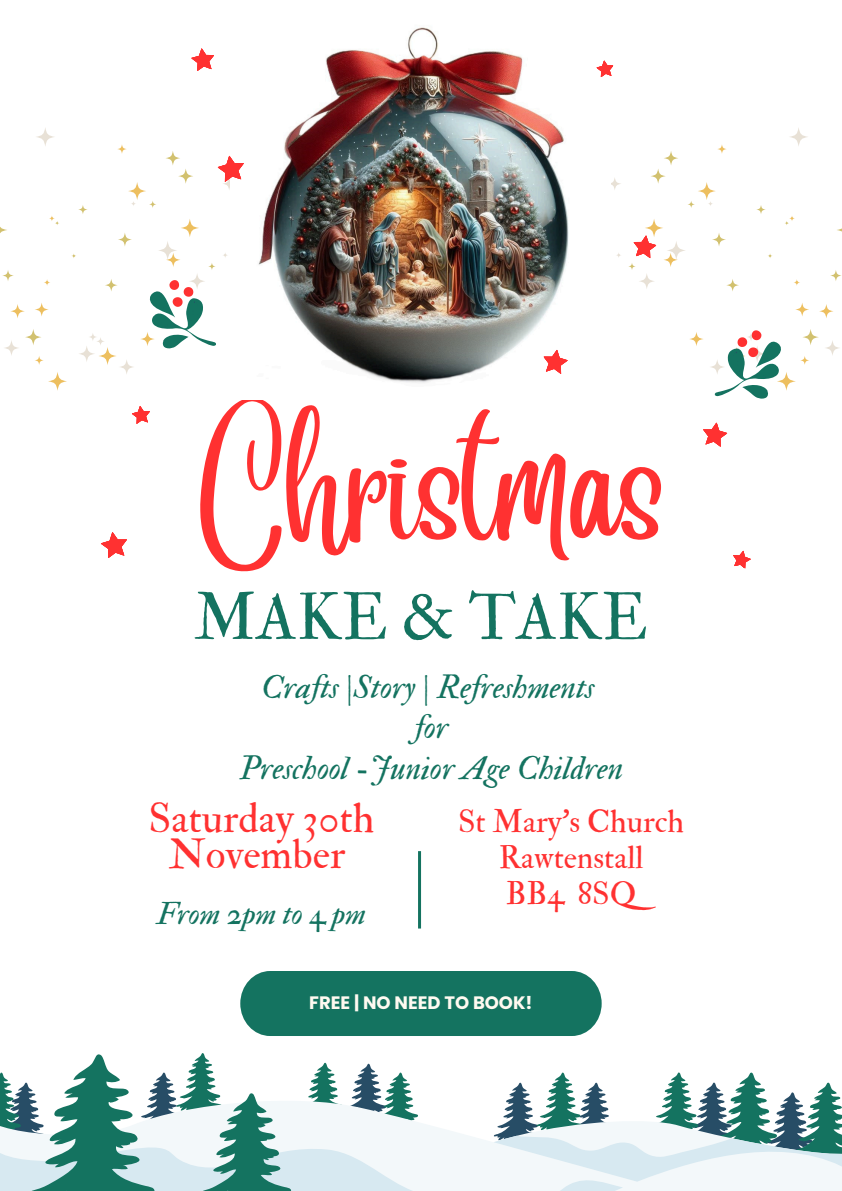
<style>
.page{position:relative;width:842px;height:1191px;background:#fff}
.page>*{position:absolute;margin:0;border:0;box-sizing:border-box;transform-origin:0 0}
.t1{font:122px "Angelina";color:#ff3131}
.t2{font:64.2px "IM FELL Double Pica Roman";color:#147360}
.t3{font:41.2px/35.7px "IM FELL Double Pica Roman";color:#ff3131;text-align:center}
.t4{font:33px/40.5px "IM FELL Double Pica Italic";color:#147360;text-align:center}
.t5{font:31.6px/36px "IM FELL Double Pica Roman";color:#ff3131}
.t6{font:30.9px "IM FELL Double Pica Italic";color:#147360}
.t7{font:700 18px "Poppins";color:#fffaf1}
.s1{font-family:"IM FELL Double Pica Roman"}
</style>
<div class="page">
<svg style="left:819px;top:304px;width:14px;height:14px"></svg>
<svg style="left:698px;top:182px;width:18px;height:18px"></svg>
<svg style="left:663px;top:253px;width:15px;height:14px"></svg>
<svg style="left:789px;top:127px;width:19px;height:20px"></svg>
<svg style="left:608px;top:177px;width:13px;height:13px"></svg>
<svg style="left:664px;top:151px;width:14px;height:14px"></svg>
<svg style="left:837px;top:228px;width:5px;height:4px"></svg>
<svg style="left:793px;top:279px;width:7px;height:7px"></svg>
<svg style="left:800px;top:356px;width:9px;height:9px"></svg>
<svg style="left:726px;top:279px;width:13px;height:12px"></svg>
<svg style="left:756px;top:205px;width:10px;height:9px"></svg>
<svg style="left:768px;top:254px;width:4px;height:4px"></svg>
<svg style="left:824px;top:340px;width:16px;height:16px"></svg>
<svg style="left:785px;top:216px;width:10px;height:9px"></svg>
<svg style="left:717px;top:144px;width:10px;height:10px"></svg>
<svg style="left:777px;top:372px;width:19px;height:18px"></svg>
<svg style="left:689px;top:332px;width:15px;height:14px"></svg>
<svg style="left:628px;top:263px;width:8px;height:7px"></svg>
<svg style="left:667px;top:241px;width:19px;height:19px"></svg>
<svg style="left:650px;top:168px;width:16px;height:16px"></svg>
<svg style="left:802px;top:329px;width:17px;height:16px"></svg>
<svg style="left:687px;top:201px;width:8px;height:7px"></svg>
<svg style="left:830px;top:270px;width:12px;height:11px"></svg>
<svg style="left:639px;top:273px;width:16px;height:16px"></svg>
<svg style="left:795px;top:302px;width:14px;height:14px"></svg>
<svg style="left:712px;top:232px;width:14px;height:14px"></svg>
<svg style="left:645px;top:219px;width:18px;height:18px"></svg>
<svg style="left:10px;top:304px;width:15px;height:14px"></svg>
<svg style="left:128px;top:182px;width:18px;height:18px"></svg>
<svg style="left:166px;top:253px;width:14px;height:14px"></svg>
<svg style="left:35px;top:127px;width:20px;height:20px"></svg>
<svg style="left:96px;top:337px;width:9px;height:8px"></svg>
<svg style="left:119px;top:359px;width:15px;height:16px"></svg>
<svg style="left:89px;top:332px;width:8px;height:9px"></svg>
<svg style="left:222px;top:177px;width:14px;height:13px"></svg>
<svg style="left:165px;top:151px;width:15px;height:14px"></svg>
<svg style="left:0;top:227px;width:7px;height:6px"></svg>
<svg style="left:44px;top:279px;width:6px;height:7px"></svg>
<svg style="left:35px;top:356px;width:9px;height:9px"></svg>
<svg style="left:105px;top:279px;width:13px;height:12px"></svg>
<svg style="left:78px;top:205px;width:10px;height:9px"></svg>
<svg style="left:71px;top:254px;width:5px;height:4px"></svg>
<svg style="left:3px;top:340px;width:16px;height:16px"></svg>
<svg style="left:49px;top:216px;width:10px;height:9px"></svg>
<svg style="left:117px;top:144px;width:10px;height:10px"></svg>
<svg style="left:48px;top:372px;width:19px;height:18px"></svg>
<svg style="left:140px;top:332px;width:15px;height:14px"></svg>
<svg style="left:208px;top:263px;width:8px;height:7px"></svg>
<svg style="left:99px;top:347px;width:18px;height:18px"></svg>
<svg style="left:78px;top:345px;width:17px;height:17px"></svg>
<svg style="left:158px;top:241px;width:19px;height:19px"></svg>
<svg style="left:178px;top:168px;width:15px;height:16px"></svg>
<svg style="left:25px;top:329px;width:16px;height:16px"></svg>
<svg style="left:149px;top:201px;width:7px;height:7px"></svg>
<svg style="left:2px;top:270px;width:12px;height:11px"></svg>
<svg style="left:189px;top:273px;width:16px;height:16px"></svg>
<svg style="left:35px;top:302px;width:14px;height:14px"></svg>
<svg style="left:118px;top:232px;width:14px;height:14px"></svg>
<svg style="left:181px;top:219px;width:18px;height:18px"></svg>
<svg style="left:715px;top:330px;width:67px;height:68px"></svg>
<svg style="left:149px;top:280px;width:67px;height:68px"></svg>
<div style="left:240px;top:970px;width:362px;height:65px;background:#147360;border-radius:31px"></div>
<svg style="left:0;top:1112px;width:842px;height:78px"></svg>
<svg style="left:12px;top:1053px;width:817px;height:137px"></svg>
<svg style="left:101px;top:532px;width:26px;height:26px"></svg>
<svg style="left:703px;top:422px;width:25px;height:25px"></svg>
<svg style="left:132px;top:406px;width:18px;height:18px"></svg>
<svg style="left:633px;top:233px;width:25px;height:25px"></svg>
<svg style="left:191px;top:48px;width:23px;height:23px"></svg>
<svg style="left:733px;top:550px;width:18px;height:19px"></svg>
<hr style="left:418px;top:851px;width:3px;height:77px;background:#147360">
<img style="left:231px;top:27px;width:379px;height:356px">
<svg style="left:541px;top:347px;width:28px;height:28px"></svg>
<svg style="left:595px;top:59px;width:19px;height:19px"></svg>
<svg style="left:217px;top:153px;width:29px;height:30px"></svg>
<p class="t1" style="left:196px;top:462px;width:471px">Christmas</p>
<p class="t2" style="left:194px;top:578px;width:455px">MAKE &amp; TAKE</p>
<p class="t4" style="left:240px;top:667px;width:385px">Crafts <span class="s1">|</span>Story <span class="s1">|</span> Refreshments<br>for<br>Preschool -Junior Age Children</p>
<p class="t3" style="left:149px;top:801px;width:227px">Saturday 30th<br>November</p>
<p class="t6" style="left:157px;top:895px;width:211px">From 2pm to 4 pm</p>
<p class="t5" style="left:499px;top:804px;width:187px;text-indent:-41px">St Mary's Church<br>Rawtenstall<br>BB4 8SQ</p>
<p class="t7" style="left:309px;top:990px;width:225px">FREE | NO NEED TO BOOK!</p>
</div>
